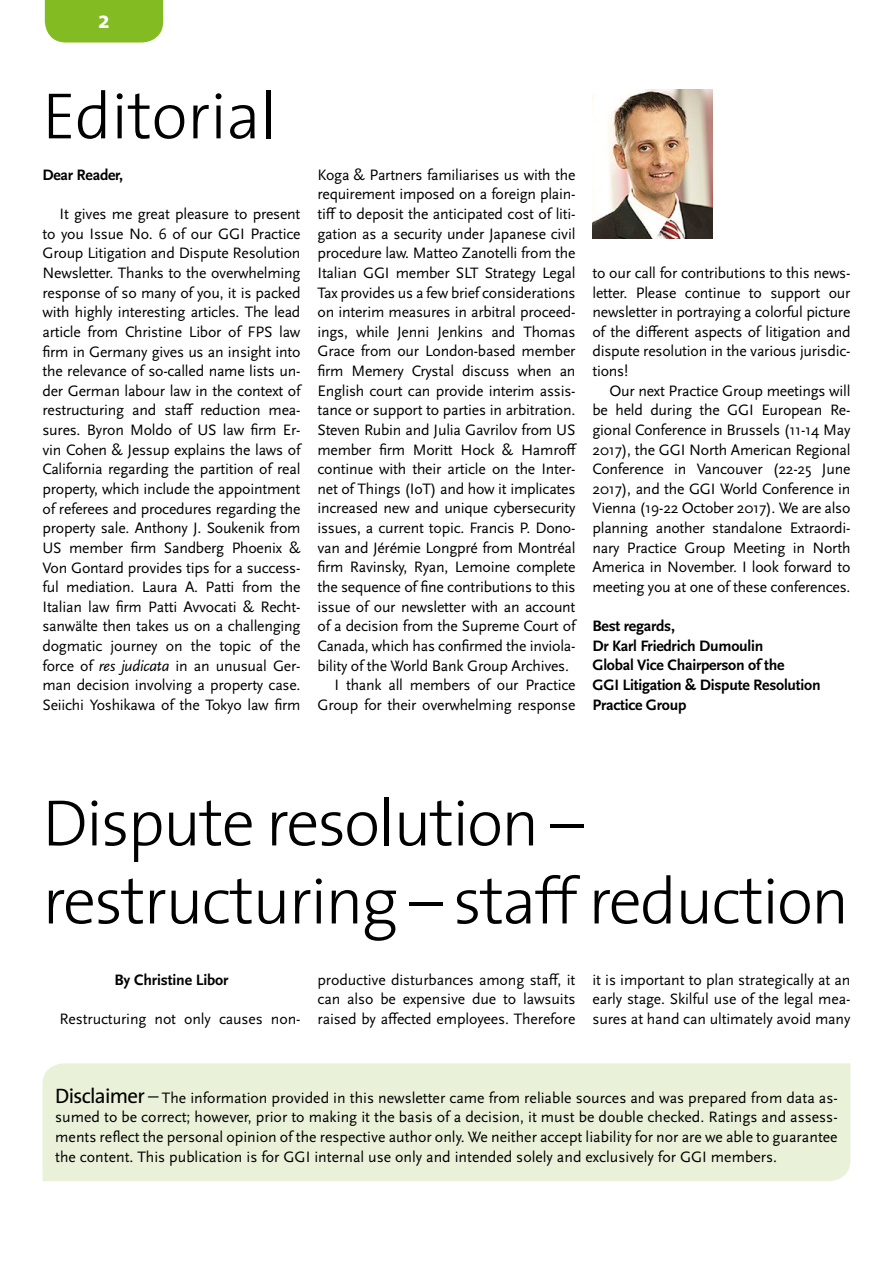
<style>
.page{position:relative;width:893px;height:1263px;background:#fff}
.page>*{position:absolute;margin:0;border:0;box-sizing:border-box;transform-origin:0 0}
.t1{font:300 66px/78px "The Sans";letter-spacing:-.025em;color:#000}
.t2{font:300 66px "The Sans";letter-spacing:-.005em;color:#000}
.t3{font:700 24px "The Sans";color:#fff}
.t4{font:15.75px/19.6px "Scala Sans Pro";letter-spacing:-.015em;color:#000;text-align:justify}
.t5{font:700 15.75px/19.6px "Scala Sans Pro";letter-spacing:-.015em;color:#000}
.s1{font-style:italic}
.s2{font-family:"The Sans";font-size:21px}
.s3{font-family:"The Sans";font-weight:300;font-size:21px}
</style>
<div class="page">
<div style="left:45px;top:0;width:118px;height:43px;background:#82bb22"></div>
<img style="left:592px;top:89px;width:121px;height:150px">
<div style="left:43px;top:1063px;width:807px;height:118px;background:#e9f1d9"></div>
<h2 class="t3" style="left:98px;top:-1px;width:13px">2</h2>
<h1 class="t2" style="left:43px;top:62px;width:236px">Editorial</h1>
<p class="t5" style="left:43px;top:165px;width:82px">Dear Reader,</p>
<p class="t4" style="left:43px;top:204px;width:260px;text-indent:17px">It gives me great pleasure to present to you Issue No. 6 of our GGI Practice Group Litigation and Dispute Resolution Newsletter. Thanks to the overwhelming response of so many of you, it is packed with highly interesting articles. The lead article from Christine Libor of FPS law firm in Germany gives us an insight into the relevance of so-called name lists un&shy;der German labour law in the context of restructuring and staff reduction mea&shy;sures. Byron Moldo of US law firm Er&shy;vin Cohen &amp; Jessup explains the laws of California regarding the partition of real property, which include the appointment of referees and procedures regarding the property sale. Anthony J. Soukenik from US member firm Sandberg Phoenix &amp; Von Gontard provides tips for a success&shy;ful mediation. Laura A. Patti from the Italian law firm Patti Avvocati &amp; Recht&shy;sanwälte then takes us on a challenging dogmatic journey on the topic of the force of <span class="s1">res judicata</span> in an unusual Ger&shy;man decision involving a property case.<br>Seiichi Yoshikawa of the Tokyo law firm</p>
<p class="t4" style="left:317px;top:165px;width:259px">Koga &amp; Partners familiarises us with the</p>
<p class="t4" style="left:317px;top:184px;width:259px">requirement imposed on a foreign plain-</p>
<p class="t4" style="left:317px;top:204px;width:259px">tiff to deposit the anticipated cost of liti-</p>
<p class="t4" style="left:317px;top:224px;width:259px">gation as a security under Japanese civil</p>
<p class="t4" style="left:317px;top:243px;width:259px">procedure law. Matteo Zanotelli from the</p>
<p class="t4" style="left:317px;top:263px;width:259px">Italian GGI member SLT Strategy Legal</p>
<p class="t4" style="left:317px;top:283px;width:259px">Tax provides us a few brief considerations</p>
<p class="t4" style="left:317px;top:302px;width:259px">on interim measures in arbitral proceed-</p>
<p class="t4" style="left:317px;top:322px;width:259px">ings, while Jenni Jenkins and Thomas</p>
<p class="t4" style="left:317px;top:341px;width:259px">Grace from our London-based member</p>
<p class="t4" style="left:317px;top:361px;width:259px">firm Memery Crystal discuss when an</p>
<p class="t4" style="left:317px;top:381px;width:259px">English court can provide interim assis-</p>
<p class="t4" style="left:317px;top:400px;width:259px">tance or support to parties in arbitration.</p>
<p class="t4" style="left:317px;top:420px;width:259px">Steven Rubin and Julia Gavrilov from US</p>
<p class="t4" style="left:317px;top:440px;width:261px">member firm Moritt Hock &amp; Hamroff</p>
<p class="t4" style="left:317px;top:459px;width:259px">continue with their article on the Inter-</p>
<p class="t4" style="left:317px;top:479px;width:259px">net of Things (IoT) and how it implicates</p>
<p class="t4" style="left:317px;top:498px;width:259px">increased new and unique cybersecurity</p>
<p class="t4" style="left:317px;top:518px;width:259px">issues, a current topic. Francis P. Dono-</p>
<p class="t4" style="left:317px;top:538px;width:259px">van and Jérémie Longpré from Montréal</p>
<p class="t4" style="left:317px;top:557px;width:259px">firm Ravinsky, Ryan, Lemoine complete</p>
<p class="t4" style="left:317px;top:577px;width:259px">the sequence of fine contributions to this</p>
<p class="t4" style="left:317px;top:597px;width:259px">issue of our newsletter with an account</p>
<p class="t4" style="left:317px;top:616px;width:259px">of a decision from the Supreme Court of</p>
<p class="t4" style="left:317px;top:636px;width:259px">Canada, which has confirmed the inviola-</p>
<p class="t4" style="left:317px;top:655px;width:253px">bility of the World Bank Group Archives.</p>
<p class="t4" style="left:334px;top:675px;width:242px">I thank all members of our Practice</p>
<p class="t4" style="left:317px;top:695px;width:259px">Group for their overwhelming response</p>
<p class="t4" style="left:592px;top:263px;width:259px">to our call for contributions to this news&shy;letter. Please continue to support our newsletter in portraying a colorful picture of the different aspects of litigation and dispute resolution in the various jurisdic&shy;tions!</p>
<p class="t4" style="left:592px;top:381px;width:259px;text-indent:17px">Our next Practice Group meetings will be held during the GGI European Re&shy;gional Conference in Brussels (11-14 May 2017), the GGI North American Regional Conference in Vancouver (22-25 June 2017), and the GGI World Conference in Vienna (19-22 October 2017). We are also planning another standalone Extraordi&shy;nary Practice Group Meeting in North America in November. I look forward to meeting you at one of these conferences.</p>
<p class="t5" style="left:592px;top:616px;width:230px">Best regards,<br>Dr Karl Friedrich Dumoulin<br>Global Vice Chairperson of the<br>GGI Litigation &amp; Dispute Resolution<br>Practice Group</p>
<h1 class="t1" style="left:43px;top:782px;width:808px">Dispute resolution – restructuring – staff reduction</h1>
<p class="t5" style="left:114px;top:970px;width:116px">By Christine Libor</p>
<p class="t4" style="left:60px;top:1009px;width:242px">Restructuring not only causes non-</p>
<p class="t4" style="left:317px;top:970px;width:259px">productive disturbances among staff, it can also be expensive due to lawsuits raised by affected employees. Therefore</p>
<p class="t4" style="left:592px;top:970px;width:259px">it is important to plan strategically at an early stage. Skilful use of the legal mea&shy;sures at hand can ultimately avoid many</p>
<p class="t4" style="left:55px;top:1088px;width:784px"><span class="s2">Disclaimer</span> <span class="s3">–</span> The information provided in this newsletter came from reliable sources and was prepared from data as&shy;sumed to be correct; however, prior to making it the basis of a decision, it must be double checked. Ratings and assess&shy;ments reflect the personal opinion of the respective author only. We neither accept liability for nor are we able to guarantee the content. This publication is for GGI internal use only and intended solely and exclusively for GGI members.</p>
</div>
